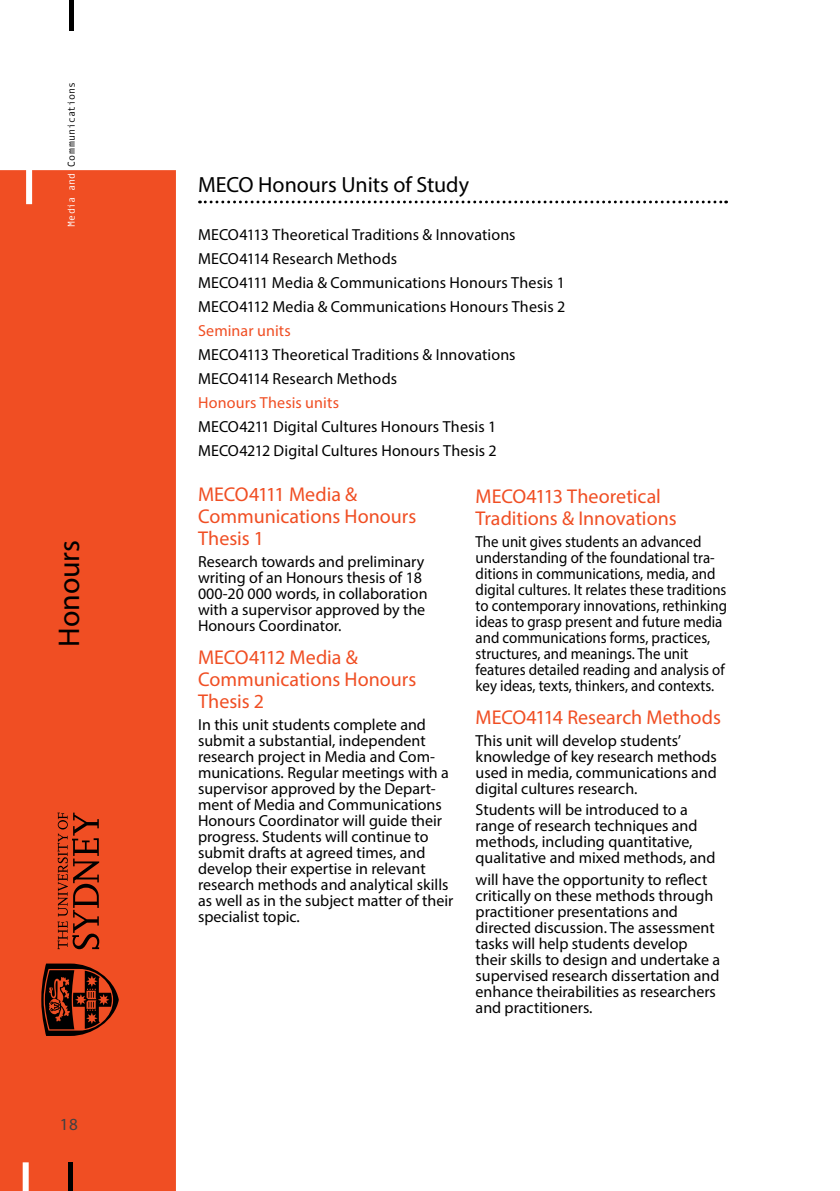
<style>
.page{position:relative;width:840px;height:1191px;background:#fff}
.page>*{position:absolute;margin:0;border:0;box-sizing:border-box;transform-origin:0 0}
.t1{font:30px "Myriad Pro";letter-spacing:-.005em;color:#000}
.t2{font:22px "Myriad Pro";letter-spacing:-.005em;color:#000}
.t3{font:20px/22px "Myriad Pro";color:#f04e23}
.t4{font:17px "Myriad Pro";color:#414042}
.t5{font:16px/16px "Myriad Pro";color:#000}
.t6{font:16px/16px "Myriad Pro";color:#000;scale:.93 1}
.t7{font:16px "Myriad Pro";letter-spacing:.01em;color:#f04e23}
.t8{font:10px "Andale Mono";letter-spacing:.005em;color:#000}
.s1{color:#fff}
</style>
<div class="page">
<div style="left:0;top:170px;width:176px;height:1021px;background:#f04e23"></div>
<hr style="left:69px;top:0;width:4px;height:31px;background:#000">
<svg style="left:41px;top:812px;width:78px;height:224px"></svg>
<div style="left:23px;top:1162px;width:6px;height:29px;background:#fff"></div>
<div style="left:26px;top:160px;width:6px;height:44px;background:#fff"></div>
<hr style="left:69px;top:1162px;width:4px;height:29px;background:#000">
<svg style="left:199px;top:201px;width:527px;height:2px"></svg>
<p class="t8" style="left:65px;top:227px;width:146px;rotate:-90deg"><span class="s1">Media and</span> Communications</p>
<h1 class="t1" style="left:51px;top:646px;width:108px;rotate:-90deg">Honours</h1>
<p class="t4" style="left:60px;top:1114px;width:19px">18</p>
<h2 class="t2" style="left:198px;top:171px;width:272px">MECO Honours Units of Study</h2>
<p class="t5" style="left:198px;top:222px;width:368px;line-height:24px">MECO4113 Theoretical Traditions &amp; Innovations MECO4114 Research Methods<br>MECO4111 Media &amp; Communications Honours Thesis 1<br>MECO4112 Media &amp; Communications Honours Thesis 2</p>
<p class="t7" style="left:198px;top:321px;width:94px">Seminar units</p>
<p class="t5" style="left:198px;top:342px;width:319px;line-height:24px">MECO4113 Theoretical Traditions &amp; Innovations<br>MECO4114 Research Methods</p>
<p class="t7" style="left:198px;top:393px;width:142px">Honours Thesis units</p>
<p class="t5" style="left:198px;top:414px;width:300px;line-height:24px">MECO4211 Digital Cultures Honours Thesis 1<br>MECO4212 Digital Cultures Honours Thesis 2</p>
<p class="t3" style="left:198px;top:483px;width:220px">MECO4111 Media &amp;<br>Communications Honours<br>Thesis 1</p>
<p class="t5" style="left:198px;top:553px;width:231px">Research towards and preliminary writing of an Honours thesis of 18<br>000-20 000 words, in collaboration with a supervisor approved by the<br>Honours Coordinator.</p>
<p class="t3" style="left:198px;top:646px;width:220px">MECO4112 Media &amp;<br>Communications Honours<br>Thesis 2</p>
<p class="t5" style="left:198px;top:716px;width:257px">In this unit students complete and submit a substantial, independent research project in Media and Com&shy;munications. Regular meetings with a supervisor approved by the Depart&shy;ment of Media and Communications Honours Coordinator will guide their progress. Students will continue to submit drafts at agreed times, and develop their expertise in relevant research methods and analytical skills as well as in the subject matter of their specialist topic.</p>
<p class="t3" style="left:475px;top:485px;width:202px">MECO4113 Theoretical<br>Traditions &amp; Innovations</p>
<p class="t6" style="left:475px;top:533px;width:272px">The unit gives students an advanced understanding of the foundational tra&shy;ditions in communications, media, and digital cultures. It relates these traditions to contemporary innovations, rethinking ideas to grasp present and future media and communications forms, practices, structures, and meanings. The unit features detailed reading and analysis of key ideas, texts, thinkers, and contexts.</p>
<p class="t3" style="left:475px;top:706px;width:247px">MECO4114 Research Methods</p>
<p class="t5" style="left:475px;top:732px;width:242px">This unit will develop students’ knowledge of key research methods used in media, communications and digital cultures research.</p>
<p class="t5" style="left:475px;top:801px;width:241px">Students will be introduced to a range of research techniques and methods, including quantitative, qualitative and mixed methods, and</p>
<p class="t5" style="left:475px;top:871px;width:246px">will have the opportunity to reflect critically on these methods through practitioner presentations and directed discussion. The assessment tasks will help students develop their skills to design and undertake a supervised research dissertation and enhance theirabilities as researchers and practitioners.</p>
</div>
